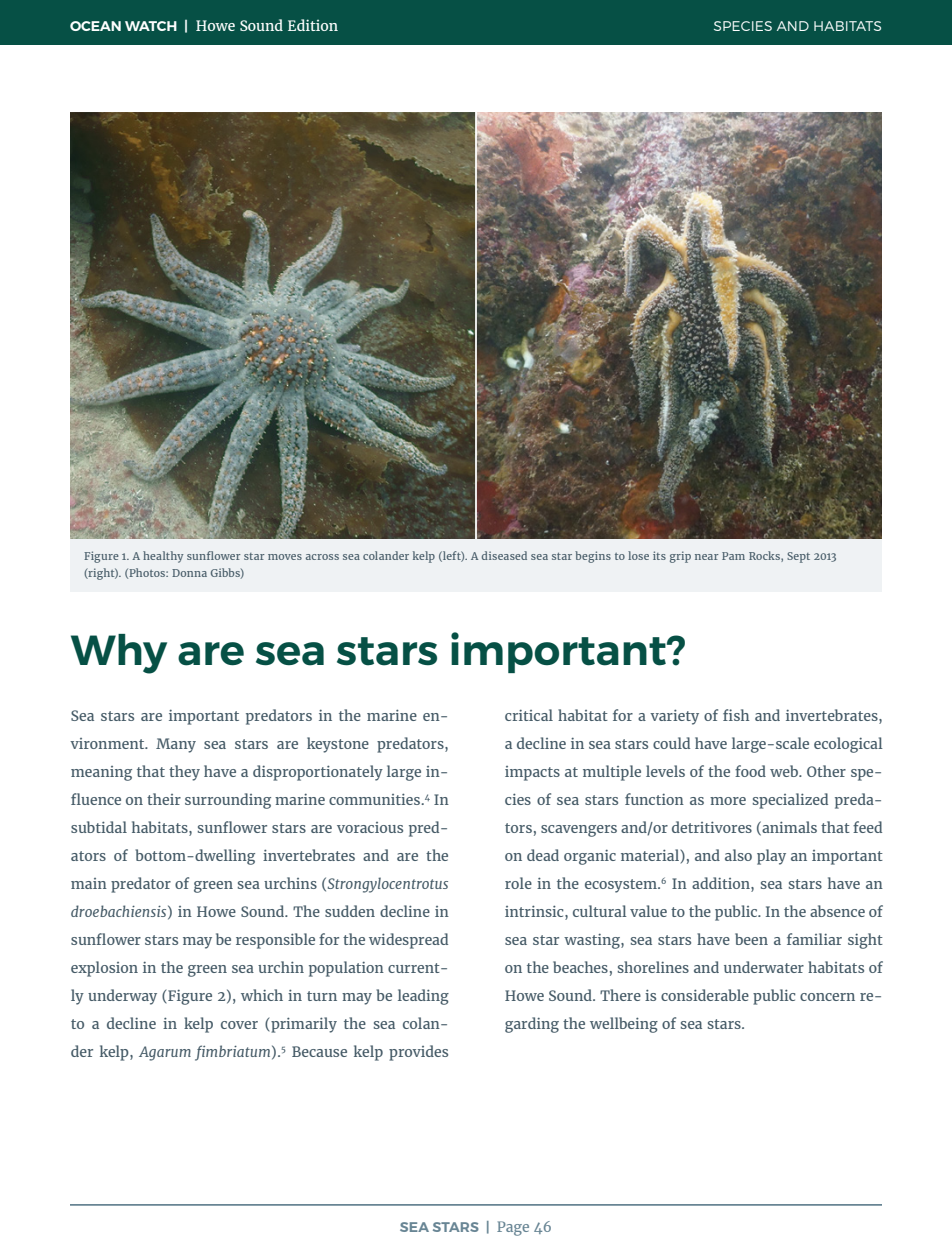
<style>
.page{position:relative;width:952px;height:1260px;background:#fff}
.page>*{position:absolute;margin:0;border:0;box-sizing:border-box;transform-origin:0 0}
.t1{font:600 42px "Montserrat";color:#065045}
.t2{font:14px/28px "Merriweather";color:#455a66;text-align:justify}
.t3{font:14px "Merriweather";color:#fff}
.t4{font:300 14px "Montserrat";letter-spacing:.01em;color:#fff}
.t5{font:600 14px "Montserrat";color:#688594}
.t6{font:14px "Merriweather";color:#688594}
.t7{font:10.5px/17.5px "Merriweather";letter-spacing:.02em;color:#455a66}
.s1{font-family:"Montserrat";font-weight:600}
.s2{font-style:italic}
</style>
<div class="page">
<div style="left:0;top:0;width:952px;height:45px;background:#065045"></div>
<hr style="left:70px;top:1204px;width:812px;height:2px;background:#688594">
<img style="left:70px;top:112px;width:812px;height:427px">
<div style="left:70px;top:539px;width:812px;height:52px;background:#eff2f4"></div>
<hr style="left:475px;top:112px;width:2px;height:427px;background:#fff">
<p class="t3" style="left:70px;top:16px;width:270px"><span class="s1">OCEAN WATCH |</span> Howe Sound Edition</p>
<p class="t4" style="left:713px;top:17px;width:170px">SPECIES AND HABITATS</p>
<p class="t7" style="left:84px;top:547px;width:754px">Figure 1. A healthy sunflower star moves across sea colander kelp (left). A diseased sea star begins to lose its grip near Pam Rocks, Sept 2013 (right). (Photos: Donna Gibbs)</p>
<h1 class="t1" style="left:71px;top:624px;width:617px">Why are sea stars important?</h1>
<p class="t2" style="left:71px;top:702px;width:380px">Sea stars are important predators in the marine en&shy;vironment. Many sea stars are keystone predators, meaning that they have a disproportionately large in&shy;fluence on their surrounding marine communities.<sup>4</sup> In subtidal habitats, sunflower stars are voracious pred&shy;ators of bottom-dwelling invertebrates and are the main predator of green sea urchins (<span class="s2">Strongylocentrotus droebachiensis</span>) in Howe Sound. The sudden decline in sunflower stars may be responsible for the widespread explosion in the green sea urchin population current&shy;ly underway (Figure 2), which in turn may be leading to a decline in kelp cover (primarily the sea colan&shy;der kelp, <span class="s2">Agarum fimbriatum</span>).<sup>5</sup> Because kelp provides</p>
<p class="t2" style="left:505px;top:702px;width:380px">critical habitat for a variety of fish and invertebrates, a decline in sea stars could have large-scale ecological impacts at multiple levels of the food web. Other spe&shy;cies of sea stars function as more specialized preda&shy;tors, scavengers and/or detritivores (animals that feed on dead organic material), and also play an important role in the ecosystem.<sup>6</sup> In addition, sea stars have an intrinsic, cultural value to the public. In the absence of sea star wasting, sea stars have been a familiar sight on the beaches, shorelines and underwater habitats of Howe Sound. There is considerable public concern re&shy;garding the wellbeing of sea stars.</p>
<p class="t5" style="left:400px;top:1218px;width:52px">Sea Stars</p>
<p class="t6" style="left:486px;top:1217px;width:68px"><span class="s1">|</span> Page 46</p>
</div>
